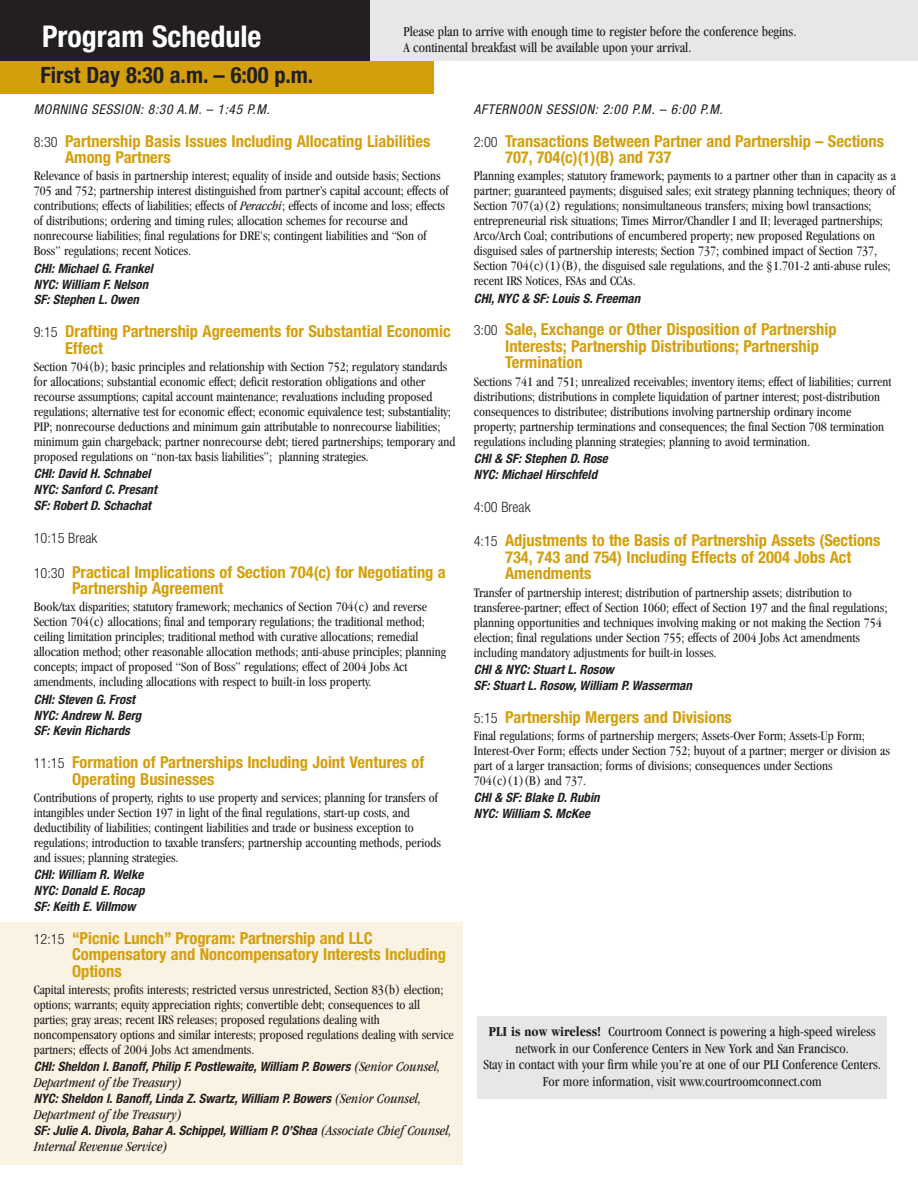
<style>
.page{position:relative;width:918px;height:1188px;background:#fff}
.page>*{position:absolute;margin:0;border:0;box-sizing:border-box;transform-origin:0 0}
.t1{font:700 condensed 30px "Helvetica Neue";color:#fff}
.t2{font:700 condensed 22.5px "Helvetica Neue";color:#231f20}
.t3{font:700 condensed 16.5px/16.5px "Helvetica Neue";color:#d49f0c}
.t4{font:condensed 14.25px/16.5px "Garamond";color:#231f20}
.t5{font:italic condensed 14.25px "Garamond";color:#231f20}
.t6{font:300 condensed 14.25px "Helvetica Neue";color:#231f20}
.t7{font:condensed 13.5px/15px "Garamond";color:#231f20}
.t8{font:italic condensed 13.5px "Helvetica Neue";letter-spacing:.05em;color:#231f20}
.t9{font:italic 700 condensed 12.9px/15.9px "Helvetica Neue";color:#231f20}
.s1{font-weight:300;font-size:14.25px;color:#231f20}
.s2{font-style:italic}
.s3{font-family:"Garamond";font-weight:400;font-size:14.25px}
.s4{font-weight:700}
</style>
<div class="page">
<div style="left:477px;top:1016px;width:410px;height:83px;background:#e6e7e9"></div>
<div style="left:0;top:923px;width:463px;height:242px;background:#faf2e2"></div>
<hr style="left:917px;top:61px;width:1px;height:33px;background:#d49f0c">
<div style="left:362px;top:0;width:556px;height:61px;background:#e6e7e9"></div>
<div style="left:0;top:0;width:370px;height:61px;background:#231f20"></div>
<hr style="left:917px;top:125px;width:1px;height:107px;background:#f1ddb1">
<hr style="left:917px;top:791px;width:1px;height:93px;background:#faf2e2">
<div style="left:0;top:61px;width:434px;height:33px;background:#d49f0c"></div>
<h1 class="t1" style="left:42px;top:25px;width:221px">Program Schedule</h1>
<p class="t4" style="left:403px;top:24px;width:395px">Please plan to arrive with enough time to register before the conference begins.<br>A continental breakfast will be available upon your arrival.</p>
<h2 class="t2" style="left:40px;top:67px;width:274px">First Day 8:30 a.m. – 6:00 p.m.</h2>
<p class="t8" style="left:34px;top:104px;width:237px">MORNING SESSION: 8:30 A.M. – 1:45 P.M.</p>
<p class="t3" style="left:65px;top:134px;width:367px;text-indent:-31px"><span class="s1">8:30</span> Partnership Basis Issues Including Allocating Liabilities<br>Among Partners</p>
<p class="t7" style="left:34px;top:169px;width:416px">Relevance of basis in partnership interest; equality of inside and outside basis; Sections 705 and 752; partnership interest distinguished from partner’s capital account; effects of contributions; effects of liabilities; effects of <span class="s2">Peracchi</span>; effects of income and loss; effects of distributions; ordering and timing rules; allocation schemes for recourse and nonrecourse liabilities; final regulations for DRE's; contingent liabilities and “Son of Boss” regulations; recent Notices.</p>
<p class="t9" style="left:34px;top:261px;width:121px">CHI: Michael G. Frankel<br>NYC: William F. Nelson<br>SF: Stephen L. Owen</p>
<p class="t3" style="left:65px;top:324px;width:387px;text-indent:-31px"><span class="s1">9:15</span> Drafting Partnership Agreements for Substantial Economic<br>Effect</p>
<p class="t7" style="left:34px;top:360px;width:423px">Section 704(b); basic principles and relationship with Section 752; regulatory standards for allocations; substantial economic effect; deficit restoration obligations and other recourse assumptions; capital account maintenance; revaluations including proposed regulations; alternative test for economic effect; economic equivalence test; substantiality; PIP; nonrecourse deductions and minimum gain attributable to nonrecourse liabilities; minimum gain chargeback; partner nonrecourse debt; tiered partnerships; temporary and proposed regulations on “non-tax basis liabilities”; planning strategies.</p>
<p class="t9" style="left:34px;top:467px;width:125px">CHI: David H. Schnabel<br>NYC: Sanford C. Presant<br>SF: Robert D. Schachat</p>
<p class="t6" style="left:34px;top:533px;width:65px">10:15 Break</p>
<p class="t3" style="left:72px;top:565px;width:375px;text-indent:-38px"><span class="s1">10:30</span> Practical Implications of Section 704(c) for Negotiating a<br>Partnership Agreement</p>
<p class="t7" style="left:34px;top:600px;width:414px">Book/tax disparities; statutory framework; mechanics of Section 704(c) and reverse Section 704(c) allocations; final and temporary regulations; the traditional method; ceiling limitation principles; traditional method with curative allocations; remedial allocation method; other reasonable allocation methods; anti-abuse principles; planning concepts; impact of proposed “Son of Boss” regulations; effect of 2004 Jobs Act amendments, including allocations with respect to built-in loss property.</p>
<p class="t9" style="left:34px;top:692px;width:109px">CHI: Steven G. Frost<br>NYC: Andrew N. Berg<br>SF: Kevin Richards</p>
<p class="t3" style="left:72px;top:755px;width:354px;text-indent:-38px"><span class="s1">11:15</span> Formation of Partnerships Including Joint Ventures of<br>Operating Businesses</p>
<p class="t7" style="left:34px;top:791px;width:409px">Contributions of property, rights to use property and services; planning for transfers of intangibles under Section 197 in light of the final regulations, start-up costs, and deductibility of liabilities; contingent liabilities and trade or business exception to regulations; introduction to taxable transfers; partnership accounting methods, periods and issues; planning strategies.</p>
<p class="t9" style="left:34px;top:868px;width:112px;text-align:justify">CHI: William R. Welke NYC: Donald E. Rocap SF: Keith E. Villmow</p>
<p class="t3" style="left:72px;top:931px;width:375px;text-indent:-38px"><span class="s1">12:15</span> “Picnic Lunch” Program: Partnership and LLC<br>Compensatory and Noncompensatory Interests Including<br>Options</p>
<p class="t7" style="left:34px;top:983px;width:422px">Capital interests; profits interests; restricted versus unrestricted, Section 83(b) election; options; warrants; equity appreciation rights; convertible debt; consequences to all parties; gray areas; recent IRS releases; proposed regulations dealing with noncompensatory options and similar interests; proposed regulations dealing with service partners; effects of 2004 Jobs Act amendments.</p>
<p class="t9" style="left:34px;top:1060px;width:408px">CHI: Sheldon I. Banoff, Philip F. Postlewaite, William P. Bowers <span class="s3">(Senior Counsel,</span></p>
<p class="t5" style="left:34px;top:1077px;width:150px">Department of the Treasury)</p>
<p class="t9" style="left:34px;top:1092px;width:389px">NYC: Sheldon I. Banoff, Linda Z. Swartz, William P. Bowers <span class="s3">(Senior Counsel,</span></p>
<p class="t5" style="left:34px;top:1109px;width:150px">Department of the Treasury)</p>
<p class="t9" style="left:34px;top:1123px;width:420px">SF: Julie A. Divola, Bahar A. Schippel, William P. O’Shea <span class="s3">(Associate Chief Counsel,</span></p>
<p class="t5" style="left:34px;top:1141px;width:136px">Internal Revenue Service)</p>
<p class="t8" style="left:474px;top:104px;width:251px">AFTERNOON SESSION: 2:00 P.M. – 6:00 P.M.</p>
<p class="t3" style="left:505px;top:134px;width:380px;text-indent:-31px"><span class="s1">2:00</span> Transactions Between Partner and Partnership – Sections<br>707, 704(c)(1)(B) and 737</p>
<p class="t7" style="left:474px;top:169px;width:424px">Planning examples; statutory framework; payments to a partner other than in capacity as a partner; guaranteed payments; disguised sales; exit strategy planning techniques; theory of Section 707(a)(2) regulations; nonsimultaneous transfers; mixing bowl transactions; entrepreneurial risk situations; Times Mirror/Chandler I and II; leveraged partnerships; Arco/Arch Coal; contributions of encumbered property; new proposed Regulations on disguised sales of partnership interests; Section 737; combined impact of Section 737, Section 704(c)(1)(B), the disguised sale regulations, and the §1.701-2 anti-abuse rules; recent IRS Notices, FSAs and CCAs.</p>
<p class="t9" style="left:474px;top:291px;width:168px">CHI, NYC &amp; SF: Louis S. Freeman</p>
<p class="t3" style="left:505px;top:323px;width:333px;text-indent:-31px"><span class="s1">3:00</span> Sale, Exchange or Other Disposition of Partnership<br>Interests; Partnership Distributions; Partnership<br>Termination</p>
<p class="t7" style="left:474px;top:375px;width:419px">Sections 741 and 751; unrealized receivables; inventory items; effect of liabilities; current distributions; distributions in complete liquidation of partner interest; post-distribution consequences to distributee; distributions involving partnership ordinary income property; partnership terminations and consequences; the final Section 708 termination regulations including planning strategies; planning to avoid termination.</p>
<p class="t9" style="left:474px;top:452px;width:136px">CHI &amp; SF: Stephen D. Rose<br>NYC: Michael Hirschfeld</p>
<p class="t6" style="left:474px;top:501px;width:58px">4:00 Break</p>
<p class="t3" style="left:505px;top:534px;width:377px;text-indent:-31px"><span class="s1">4:15</span> Adjustments to the Basis of Partnership Assets (Sections<br>734, 743 and 754) Including Effects of 2004 Jobs Act<br>Amendments</p>
<p class="t7" style="left:474px;top:586px;width:415px">Transfer of partnership interest; distribution of partnership assets; distribution to transferee-partner; effect of Section 1060; effect of Section 197 and the final regulations; planning opportunities and techniques involving making or not making the Section 754 election; final regulations under Section 755; effects of 2004 Jobs Act amendments including mandatory adjustments for built-in losses.</p>
<p class="t9" style="left:474px;top:663px;width:220px">CHI &amp; NYC: Stuart L. Rosow<br>SF: Stuart L. Rosow, William P. Wasserman</p>
<p class="t3" style="left:474px;top:710px;width:260px"><span class="s1">5:15</span> Partnership Mergers and Divisions</p>
<p class="t7" style="left:474px;top:729px;width:418px">Final regulations; forms of partnership mergers; Assets-Over Form; Assets-Up Form; Interest-Over Form; effects under Section 752; buyout of a partner; merger or division as part of a larger transaction; forms of divisions; consequences under Sections 704(c)(1)(B) and 737.</p>
<p class="t9" style="left:474px;top:791px;width:127px">CHI &amp; SF: Blake D. Rubin<br>NYC: William S. McKee</p>
<p class="t4" style="left:483px;top:1024px;width:399px;text-align:center"><span class="s4">PLI is now wireless!</span> Courtroom Connect is powering a high-speed wireless network in our Conference Centers in New York and San Francisco.<br>Stay in contact with your firm while you’re at one of our PLI Conference Centers.<br>For more information, visit www.courtroomconnect.com</p>
</div>
